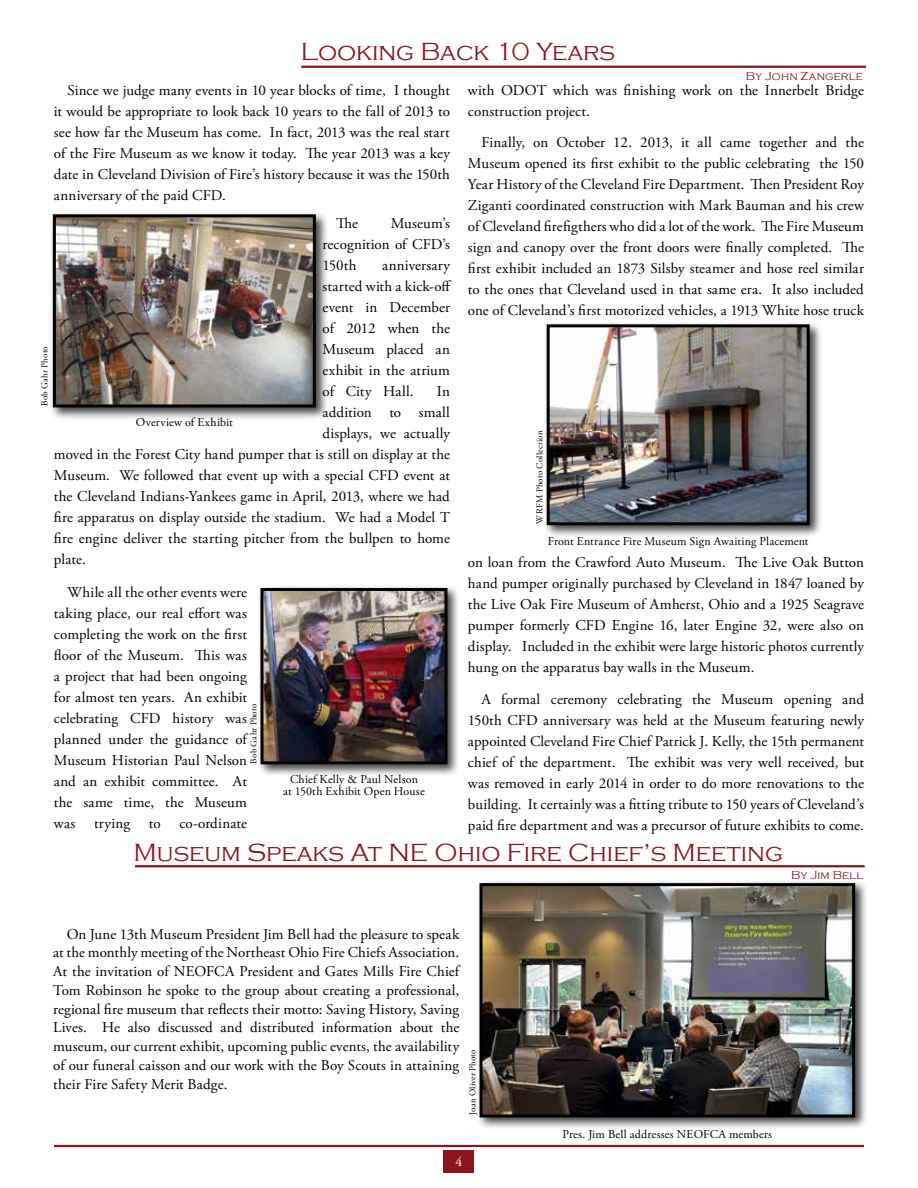
<style>
.page{position:relative;width:918px;height:1188px;background:#fff}
.page>*{position:absolute;margin:0;border:0;box-sizing:border-box;transform-origin:0 0}
.t1{font:300 25.5px "Copperplate Gothic";color:#8c151d}
.t2{font:15px/21px "Adobe Garamond Pro";letter-spacing:.01em;color:#000;text-align:justify}
.t3{font:13.5px "Adobe Garamond Pro";color:#fff}
.t4{font:12px/12px "Adobe Garamond Pro";letter-spacing:.015em;color:#000;text-align:center}
.t5{font:300 12px "Copperplate Gothic";letter-spacing:.01em;color:#8c151d}
.t6{font:9px "Adobe Garamond Pro";letter-spacing:.015em;color:#000}
</style>
<div class="page">
<div style="left:444px;top:1150px;width:30px;height:23px;background:#8c151d"></div>
<hr style="left:54px;top:1145px;width:810px;height:2px;background:#8c151d">
<hr style="left:301px;top:66px;width:565px;height:2px;background:#8c151d">
<div style="left:49px;top:211px;width:280px;height:209px;background:#000;opacity:.75"></div>
<img style="left:57px;top:218px;width:255px;height:185px">
<div style="left:53px;top:214px;width:263px;height:193px;border:3px solid #000"></div>
<div style="left:476px;top:880px;width:392px;height:250px;background:#000;opacity:.75"></div>
<img style="left:484px;top:887px;width:367px;height:227px">
<div style="left:480px;top:883px;width:375px;height:235px;border:3px solid #000"></div>
<hr style="left:135px;top:865px;width:730px;height:2px;background:#8c151d">
<div style="left:543px;top:321px;width:279px;height:217px;background:#000;opacity:.75"></div>
<img style="left:551px;top:328px;width:255px;height:193px">
<div style="left:547px;top:324px;width:263px;height:201px;border:3px solid #000"></div>
<div style="left:257px;top:585px;width:204px;height:192px;background:#000;opacity:.75"></div>
<img style="left:264px;top:592px;width:180px;height:168px">
<div style="left:260px;top:588px;width:188px;height:176px;border:3px solid #000"></div>
<h1 class="t1" style="left:301px;top:38px;width:316px">Looking Back 10 Years</h1>
<p class="t5" style="left:746px;top:69px;width:119px">By John Zangerle</p>
<p class="t2" style="left:54px;top:80px;width:398px;text-indent:14px">Since we judge many events in 10 year blocks of time, I thought it would be appropriate to look back 10 years to the fall of 2013 to see how far the Museum has come. In fact, 2013 was the real start of the Fire Museum as we know it today. The year 2013 was a key date in Cleveland Division of Fire’s history because it was the 150th anniversary of the paid CFD.</p>
<p class="t2" style="left:336px;top:214px;width:23px">The</p>
<p class="t2" style="left:323px;top:214px;width:129px;text-indent:68px">Museum’s recognition of CFD’s 150th</p>
<p class="t2" style="left:323px;top:256px;width:131px;text-indent:60px">anniversary started with a kick-off event in December of 2012 when the Museum placed an exhibit in the atrium of City Hall.</p>
<p class="t6" style="left:39px;top:406px;width:61px;rotate:-90deg">Bob Gahr Photo</p>
<p class="t2" style="left:437px;top:382px;width:15px">In</p>
<p class="t2" style="left:323px;top:403px;width:129px">addition to small</p>
<p class="t2" style="left:323px;top:424px;width:129px">displays, we actually</p>
<p class="t2" style="left:54px;top:445px;width:397px">moved in the Forest City hand pumper that is still on display at the</p>
<p class="t2" style="left:54px;top:466px;width:398px">Museum. We followed that event up with a special CFD event at</p>
<p class="t2" style="left:54px;top:487px;width:397px">the Cleveland Indians-Yankees game in April, 2013, where we had</p>
<p class="t2" style="left:54px;top:508px;width:397px">fire apparatus on display outside the stadium. We had a Model T</p>
<p class="t2" style="left:54px;top:529px;width:397px">fire engine deliver the starting pitcher from the bullpen to home</p>
<p class="t2" style="left:54px;top:550px;width:33px">plate.</p>
<p class="t2" style="left:54px;top:583px;width:195px;text-indent:14px">While all the other events were taking place, our real effort was completing the work on the first floor of the Museum. This was a project that had been ongoing for almost ten years. An exhibit celebrating CFD history was planned under the guidance of Museum Historian Paul Nelson and an exhibit committee. At the same time, the Museum was trying to co-ordinate</p>
<p class="t4" style="left:136px;top:417px;width:98px">Overview of Exhibit</p>
<p class="t6" style="left:248px;top:764px;width:61px;rotate:-90deg">Bob Gahr Photo</p>
<p class="t4" style="left:283px;top:774px;width:143px">Chief Kelly &amp; Paul Nelson<br>at 150th Exhibit Open House</p>
<p class="t2" style="left:468px;top:80px;width:397px">with ODOT which was finishing work on the Innerbelt Bridge construction project.</p>
<p class="t2" style="left:468px;top:133px;width:398px;text-indent:13px">Finally, on October 12. 2013, it all came together and the Museum opened its first exhibit to the public celebrating the 150<br>Year History of the Cleveland Fire Department. Then President Roy Ziganti coordinated construction with Mark Bauman and his crew of Cleveland firefigthers who did a lot of the work. The Fire Museum sign and canopy over the front doors were finally completed. The first exhibit included an 1873 Silsby steamer and hose reel similar to the ones that Cleveland used in that same era. It also included one of Cleveland’s first motorized vehicles, a 1913 White hose truck</p>
<p class="t6" style="left:534px;top:524px;width:95px;rotate:-90deg">WRFM Photo Collection</p>
<p class="t4" style="left:548px;top:536px;width:262px">Front Entrance Fire Museum Sign Awaiting Placement</p>
<p class="t2" style="left:468px;top:553px;width:398px">on loan from the Crawford Auto Museum. The Live Oak Button hand pumper originally purchased by Cleveland in 1847 loaned by the Live Oak Fire Museum of Amherst, Ohio and a 1925 Seagrave pumper formerly CFD Engine 16, later Engine 32, were also on display. Included in the exhibit were large historic photos currently hung on the apparatus bay walls in the Museum.</p>
<p class="t2" style="left:468px;top:689px;width:398px;text-indent:13px">A formal ceremony celebrating the Museum opening and 150th CFD anniversary was held at the Museum featuring newly appointed Cleveland Fire Chief Patrick J. Kelly, the 15th permanent chief of the department. The exhibit was very well received, but was removed in early 2014 in order to do more renovations to the building. It certainly was a fitting tribute to 150 years of Cleveland’s paid fire department and was a precursor of future exhibits to come.</p>
<h1 class="t1" style="left:133px;top:839px;width:651px">Museum Speaks At NE Ohio Fire Chief’s Meeting</h1>
<p class="t5" style="left:791px;top:868px;width:73px">By Jim Bell</p>
<p class="t2" style="left:53px;top:925px;width:408px;line-height:18.8px;text-indent:14px">On June 13th Museum President Jim Bell had the pleasure to speak at the monthly meeting of the Northeast Ohio Fire Chiefs Association.<br>At the invitation of NEOFCA President and Gates Mills Fire Chief Tom Robinson he spoke to the group about creating a professional, regional fire museum that reflects their motto: Saving History, Saving Lives. He also discussed and distributed information about the museum, our current exhibit, upcoming public events, the availability of our funeral caisson and our work with the Boy Scouts in attaining their Fire Safety Merit Badge.</p>
<p class="t6" style="left:467px;top:1115px;width:67px;rotate:-90deg">Joan Oliver Photo</p>
<p class="t3" style="left:456px;top:1154px;width:8px">4</p>
<p class="t4" style="left:563px;top:1129px;width:211px">Pres. Jim Bell addresses NEOFCA members</p>
</div>
